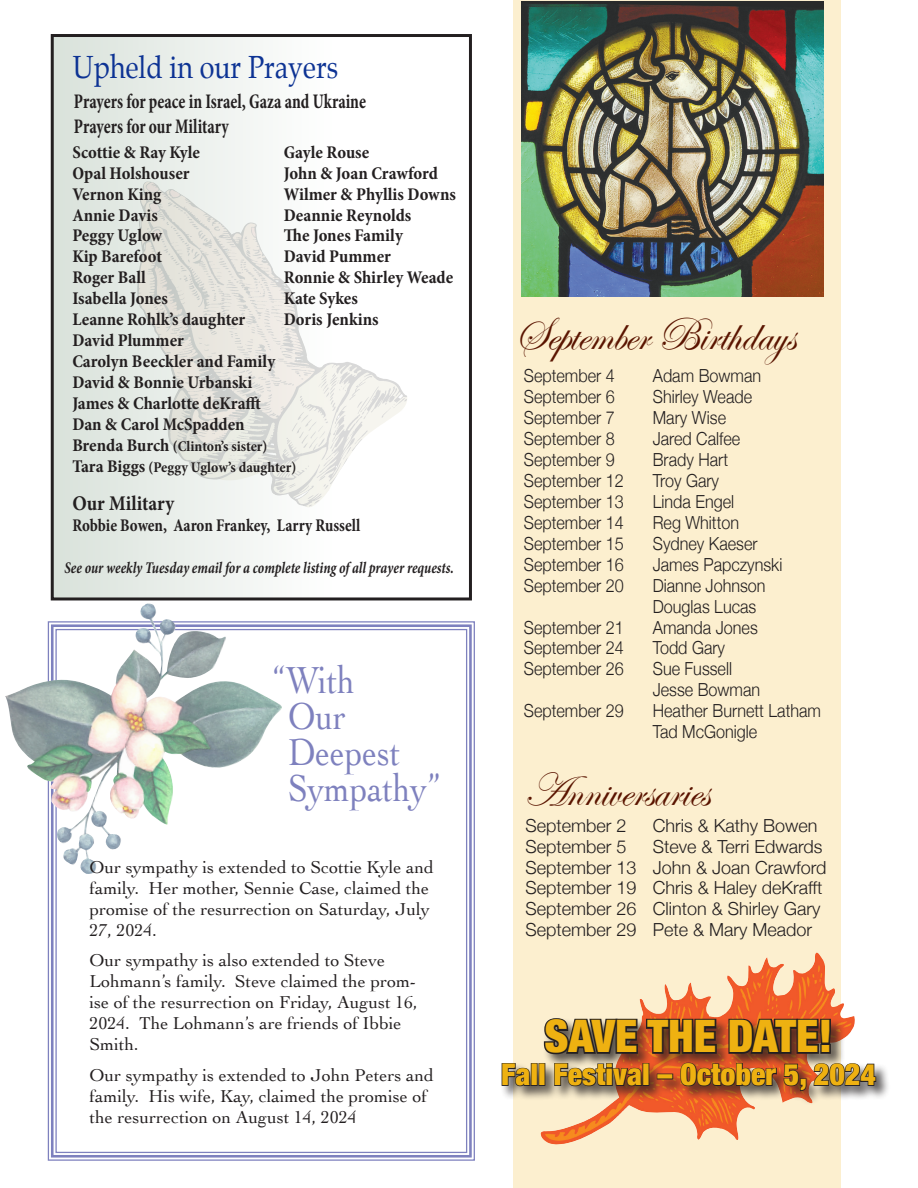
<style>
.page{position:relative;width:918px;height:1188px;background:#fff}
.page>*{position:absolute;margin:0;border:0;box-sizing:border-box;transform-origin:0 0}
.t1{font:47.85px "Edwardian Script ITC";color:#5a1400;scale:.95 1}
.t2{font:900 condensed 44.85px "Helvetica Neue";color:#eeb111}
.t3{font:39.45px "Cochin";color:#7e81be;scale:.83 1}
.t4{font:31.35px "Palatino";color:#0d3394;scale:.86 1}
.t5{font:900 condensed 29.85px "Helvetica Neue";color:#eeb111}
.t6{font:700 condensed 20.85px "Minion Pro";color:#231f20;scale:.8 1}
.t7{font:700 20.85px "Minion Pro";color:#231f20;scale:.9 1}
.t8{font:18px/20.9px "Cochin";color:#231f20}
.t9{font:300 18px "Helvetica Neue";color:#231f20;scale:.9 1}
.t10{font:700 condensed 18px "Minion Pro";color:#231f20}
.t11{font:300 18px "Helvetica Neue";color:#231f20}
.t12{font:700 condensed 18px "Minion Pro";color:#231f20;scale:.9 1}
.t13{font:italic 700 condensed 16.5px "Minion Pro";letter-spacing:-.005em;color:#231f20;scale:.85 1}
.t14{font:700 condensed 15px "Minion Pro";letter-spacing:-.005em;color:#231f20}
.s1{font-size:18px}
</style>
<div class="page">
<div style="left:513px;top:0;width:327px;height:1188px;background:#fcefcf"></div>
<div style="left:52px;top:36px;width:418px;height:563px;background:linear-gradient(to right,#dde5de,#fff)"></div>
<div style="left:51px;top:34px;width:421px;height:566px;border:3px solid #231f20"></div>
<img style="left:137px;top:181px;width:273px;height:327px">
<img style="left:522px;top:2px;width:301px;height:295px">
<svg style="left:47px;top:621px;width:428px;height:540px"></svg>
<div style="left:51px;top:624px;width:421px;height:534px;border:3px solid #7e81be"></div>
<svg style="left:284px;top:664px;width:71px;height:30px"></svg>
<svg style="left:289px;top:702px;width:57px;height:28px"></svg>
<svg style="left:289px;top:738px;width:150px;height:73px"></svg>
<img style="left:5px;top:603px;width:279px;height:272px">
<img style="left:541px;top:957px;width:314px;height:189px">
<div style="left:500px;top:1017px;width:391px;height:88px;background:#231f20;opacity:.75"></div>
<svg style="left:542px;top:1016px;width:176px;height:40px;background:#6c4e3f"></svg>
<svg style="left:727px;top:1017px;width:105px;height:39px;background:#603324"></svg>
<svg style="left:501px;top:1062px;width:31px;height:25px"></svg>
<div style="left:531px;top:1063px;width:7px;height:23px;border:1px solid #231f20"></div>
<div style="left:538px;top:1063px;width:7px;height:23px;border:1px solid #231f20"></div>
<svg style="left:553px;top:1062px;width:91px;height:42px;background:#a07f68"></svg>
<div style="left:642px;top:1063px;width:7px;height:23px;border:1px solid #231f20"></div>
<div style="left:657px;top:1074px;width:16px;height:5px;border:1px solid #231f20"></div>
<svg style="left:679px;top:1062px;width:128px;height:30px;background:#87462e"></svg>
<svg style="left:813px;top:1062px;width:64px;height:25px;background:#837b75"></svg>
<p class="t4" style="left:73px;top:42px;width:310px">Upheld in our Prayers</p>
<p class="t6" style="left:74px;top:87px;width:367px">Prayers for peace in Israel, Gaza and Ukraine</p>
<p class="t6" style="left:74px;top:112px;width:195px">Prayers for our Military</p>
<p class="t10" style="left:72px;top:140px;width:129px">Scottie &amp; Ray Kyle</p>
<p class="t10" style="left:284px;top:140px;width:87px">Gayle Rouse</p>
<p class="t10" style="left:72px;top:161px;width:119px">Opal Holshouser</p>
<p class="t10" style="left:284px;top:161px;width:156px">John &amp; Joan Crawford</p>
<p class="t10" style="left:72px;top:182px;width:91px">Vernon King</p>
<p class="t10" style="left:284px;top:182px;width:174px">Wilmer &amp; Phyllis Downs</p>
<p class="t10" style="left:72px;top:202px;width:87px">Annie Davis</p>
<p class="t10" style="left:284px;top:202px;width:129px">Deannie Reynolds</p>
<p class="t10" style="left:72px;top:223px;width:91px">Peggy Uglow</p>
<p class="t10" style="left:284px;top:223px;width:121px">The Jones Family</p>
<p class="t10" style="left:72px;top:244px;width:91px">Kip Barefoot</p>
<p class="t10" style="left:284px;top:244px;width:109px">David Pummer</p>
<p class="t10" style="left:72px;top:265px;width:75px">Roger Ball</p>
<p class="t10" style="left:284px;top:265px;width:171px">Ronnie &amp; Shirley Weade</p>
<p class="t10" style="left:72px;top:286px;width:97px">Isabella Jones</p>
<p class="t10" style="left:284px;top:286px;width:76px">Kate Sykes</p>
<p class="t10" style="left:72px;top:307px;width:175px">Leanne Rohlk’s daughter</p>
<p class="t10" style="left:284px;top:307px;width:96px">Doris Jenkins</p>
<p class="t10" style="left:72px;top:328px;width:113px">David Plummer</p>
<p class="t10" style="left:72px;top:349px;width:204px">Carolyn Beeckler and Family</p>
<p class="t10" style="left:72px;top:370px;width:181px">David &amp; Bonnie Urbanski</p>
<p class="t10" style="left:72px;top:391px;width:190px">James &amp; Charlotte deKrafft</p>
<p class="t10" style="left:72px;top:412px;width:174px">Dan &amp; Carol McSpadden</p>
<p class="t14" style="left:72px;top:436px;width:197px"><span class="s1">Brenda Burch</span> (Clinton’s sister)</p>
<p class="t14" style="left:72px;top:457px;width:226px"><span class="s1">Tara Biggs</span> (Peggy Uglow’s daughter)</p>
<p class="t7" style="left:72px;top:488px;width:115px">Our Military</p>
<p class="t12" style="left:72px;top:513px;width:322px">Robbie Bowen, Aaron Frankey, Larry Russell</p>
<p class="t13" style="left:64px;top:556px;width:460px">See our weekly Tuesday email for a complete listing of all prayer requests.</p>
<p class="t3" style="left:273px;top:654px;width:100px">“With</p>
<p class="t3" style="left:288px;top:689px;width:71px">Our</p>
<p class="t3" style="left:288px;top:725px;width:136px">Deepest</p>
<p class="t3" style="left:288px;top:761px;width:184px">Sympathy”</p>
<p class="t8" style="left:90px;top:856px;width:346px">Our sympathy is extended to Scottie Kyle and family. Her mother, Sennie Case, claimed the promise of the resurrection on Saturday, July 27, 2024.</p>
<p class="t8" style="left:90px;top:949px;width:330px">Our sympathy is also extended to Steve Lohmann’s family. Steve claimed the prom&shy;ise of the resurrection on Friday, August 16, 2024. The Lohmann’s are friends of Ibbie Smith.</p>
<p class="t8" style="left:90px;top:1064px;width:346px">Our sympathy is extended to John Peters and family. His wife, Kay, claimed the promise of the resurrection on August 14, 2024</p>
<p class="t1" style="left:515px;top:308px;width:297px">September Birthdays</p>
<p class="t9" style="left:524px;top:362px;width:103px">September 4</p>
<p class="t9" style="left:653px;top:362px;width:122px">Adam Bowman</p>
<p class="t9" style="left:524px;top:382px;width:103px">September 6</p>
<p class="t9" style="left:653px;top:382px;width:112px">Shirley Weade</p>
<p class="t9" style="left:524px;top:403px;width:103px">September 7</p>
<p class="t9" style="left:653px;top:403px;width:83px">Mary Wise</p>
<p class="t9" style="left:524px;top:424px;width:103px">September 8</p>
<p class="t9" style="left:653px;top:424px;width:99px">Jared Calfee</p>
<p class="t9" style="left:524px;top:445px;width:103px">September 9</p>
<p class="t9" style="left:653px;top:445px;width:85px">Brady Hart</p>
<p class="t9" style="left:524px;top:466px;width:113px">September 12</p>
<p class="t9" style="left:653px;top:466px;width:75px">Troy Gary</p>
<p class="t9" style="left:524px;top:487px;width:113px">September 13</p>
<p class="t9" style="left:653px;top:487px;width:92px">Linda Engel</p>
<p class="t9" style="left:524px;top:508px;width:113px">September 14</p>
<p class="t9" style="left:653px;top:508px;width:98px">Reg Whitton</p>
<p class="t9" style="left:524px;top:529px;width:113px">September 15</p>
<p class="t9" style="left:653px;top:529px;width:118px">Sydney Kaeser</p>
<p class="t9" style="left:524px;top:550px;width:113px">September 16</p>
<p class="t9" style="left:653px;top:550px;width:146px">James Papczynski</p>
<p class="t9" style="left:524px;top:571px;width:113px">September 20</p>
<p class="t9" style="left:653px;top:571px;width:127px">Dianne Johnson</p>
<p class="t9" style="left:653px;top:592px;width:117px">Douglas Lucas</p>
<p class="t9" style="left:524px;top:613px;width:113px">September 21</p>
<p class="t9" style="left:653px;top:613px;width:118px">Amanda Jones</p>
<p class="t9" style="left:524px;top:633px;width:113px">September 24</p>
<p class="t9" style="left:653px;top:633px;width:82px">Todd Gary</p>
<p class="t9" style="left:524px;top:654px;width:113px">September 26</p>
<p class="t9" style="left:653px;top:654px;width:90px">Sue Fussell</p>
<p class="t9" style="left:653px;top:675px;width:121px">Jesse Bowman</p>
<p class="t9" style="left:524px;top:696px;width:113px">September 29</p>
<p class="t9" style="left:653px;top:696px;width:189px">Heather Burnett Latham</p>
<p class="t9" style="left:653px;top:717px;width:118px">Tad McGonigle</p>
<p class="t1" style="left:524px;top:765px;width:197px">Anniversaries</p>
<p class="t11" style="left:525px;top:811px;width:103px">September 2</p>
<p class="t11" style="left:653px;top:811px;width:166px">Chris &amp; Kathy Bowen</p>
<p class="t11" style="left:525px;top:832px;width:103px">September 5</p>
<p class="t11" style="left:653px;top:832px;width:171px">Steve &amp; Terri Edwards</p>
<p class="t11" style="left:525px;top:853px;width:303px">September 13 John &amp; Joan Crawford</p>
<p class="t11" style="left:525px;top:874px;width:299px">September 19 Chris &amp; Haley deKrafft</p>
<p class="t11" style="left:525px;top:894px;width:297px">September 26 Clinton &amp; Shirley Gary</p>
<p class="t11" style="left:525px;top:915px;width:288px">September 29 Pete &amp; Mary Meador</p>
<p class="t2" style="left:544px;top:999px;width:290px">SAVE THE DATE!</p>
<p class="t5" style="left:501px;top:1050px;width:376px">Fall Festival – October 5, 2024</p>
</div>
